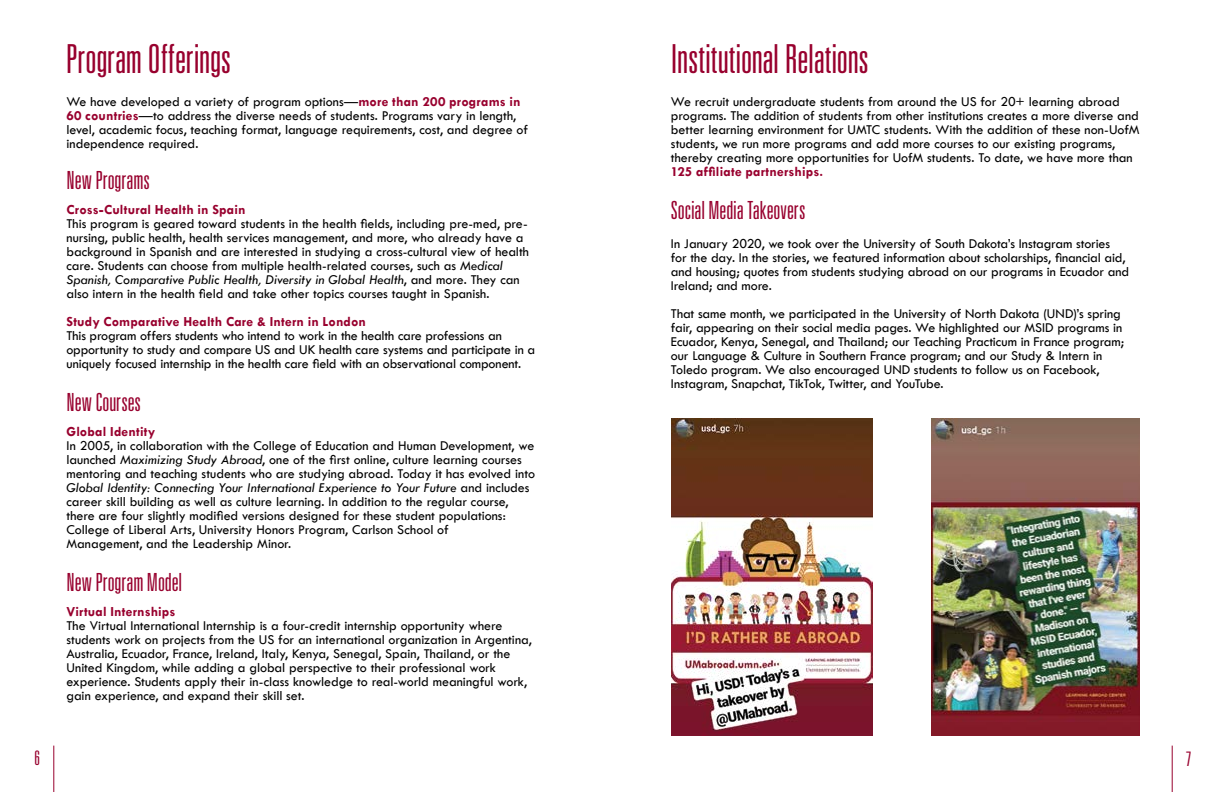
<style>
.page{position:relative;width:1224px;height:792px;background:#fff}
.page>*{position:absolute;margin:0;border:0;box-sizing:border-box;transform-origin:0 0}
.t1{font:300 ultra-condensed 40px "Univers";letter-spacing:-.01em;color:#98002e}
.t2{font:300 ultra-condensed 25px "Univers";letter-spacing:-.005em;color:#98002e}
.t3{font:300 ultra-condensed 20px "Univers";color:#98002e}
.t4{font:14px/14px "Tw Cen";letter-spacing:-.005em;color:#000}
.t5{font:700 14px "Tw Cen";letter-spacing:.015em;color:#98002e}
.s1{font-weight:700;color:#98002e}
.s2{font-style:italic}
</style>
<div class="page">
<hr style="left:1172px;top:746px;width:1px;height:46px;background:#98002e">
<hr style="left:53px;top:746px;width:1px;height:46px;background:#98002e">
<img style="left:671px;top:418px;width:202px;height:318px">
<img style="left:932px;top:418px;width:208px;height:318px">
<h1 class="t1" style="left:66px;top:38px;width:167px">Program Offerings</h1>
<h1 class="t1" style="left:671px;top:38px;width:199px">Institutional Relations</h1>
<p class="t4" style="left:66px;top:95px;width:463px">We have developed a variety of program options—<span class="s1">more than 200 programs in 60 countries</span>—to address the diverse needs of students. Programs vary in length, level, academic focus, teaching format, language requirements, cost, and degree of independence required.</p>
<h2 class="t2" style="left:66px;top:167px;width:85px">New Programs</h2>
<p class="t5" style="left:66px;top:201px;width:181px">Cross-Cultural Health in Spain</p>
<p class="t4" style="left:66px;top:217px;width:464px">This program is geared toward students in the health fields, including pre-med, pre&shy;nursing, public health, health services management, and more, who already have a background in Spanish and are interested in studying a cross-cultural view of health care. Students can choose from multiple health-related courses, such as <span class="s2">Medical Spanish, Comparative Public Health, Diversity in Global Health</span>, and more. They can also intern in the health field and take other topics courses taught in Spanish.</p>
<p class="t5" style="left:66px;top:313px;width:301px">Study Comparative Health Care &amp; Intern in London</p>
<p class="t4" style="left:66px;top:329px;width:470px">This program offers students who intend to work in the health care professions an opportunity to study and compare US and UK health care systems and participate in a uniquely focused internship in the health care field with an observational component.</p>
<h2 class="t2" style="left:66px;top:389px;width:76px">New Courses</h2>
<p class="t5" style="left:66px;top:423px;width:90px">Global Identity</p>
<p class="t4" style="left:66px;top:439px;width:470px">In 2005, in collaboration with the College of Education and Human Development, we launched <span class="s2">Maximizing Study Abroad</span>, one of the first online, culture learning courses mentoring and teaching students who are studying abroad. Today it has evolved into <span class="s2">Global Identity: Connecting Your International Experience to Your Future</span> and includes career skill building as well as culture learning. In addition to the regular course, there are four slightly modified versions designed for these student populations:<br>College of Liberal Arts, University Honors Program, Carlson School of<br>Management, and the Leadership Minor.</p>
<h2 class="t2" style="left:66px;top:569px;width:117px">New Program Model</h2>
<p class="t5" style="left:66px;top:603px;width:110px">Virtual Internships</p>
<p class="t4" style="left:66px;top:619px;width:467px">The Virtual International Internship is a four-credit internship opportunity where students work on projects from the US for an international organization in Argentina, Australia, Ecuador, France, Ireland, Italy, Kenya, Senegal, Spain, Thailand, or the United Kingdom, while adding a global perspective to their professional work experience. Students apply their in-class knowledge to real-world meaningful work, gain experience, and expand their skill set.</p>
<p class="t4" style="left:671px;top:95px;width:470px">We recruit undergraduate students from around the US for 20+ learning abroad programs. The addition of students from other institutions creates a more diverse and better learning environment for UMTC students. With the addition of these non-UofM students, we run more programs and add more courses to our existing programs, thereby creating more opportunities for UofM students. To date, we have more than</p>
<p class="t5" style="left:671px;top:164px;width:154px">125 affiliate partnerships.</p>
<h2 class="t2" style="left:671px;top:198px;width:136px">Social Media Takeovers</h2>
<p class="t4" style="left:671px;top:237px;width:460px">In January 2020, we took over the University of South Dakota’s Instagram stories for the day. In the stories, we featured information about scholarships, financial aid, and housing; quotes from students studying abroad on our programs in Ecuador and Ireland; and more.</p>
<p class="t4" style="left:671px;top:307px;width:455px">That same month, we participated in the University of North Dakota (UND)’s spring fair, appearing on their social media pages. We highlighted our MSID programs in Ecuador, Kenya, Senegal, and Thailand; our Teaching Practicum in France program; our Language &amp; Culture in Southern France program; and our Study &amp; Intern in Toledo program. We also encouraged UND students to follow us on Facebook, Instagram, Snapchat, TikTok, Twitter, and YouTube.</p>
<h3 class="t3" style="left:35px;top:748px;width:7px">6</h3>
<h3 class="t3" style="left:1186px;top:749px;width:7px">7</h3>
</div>
